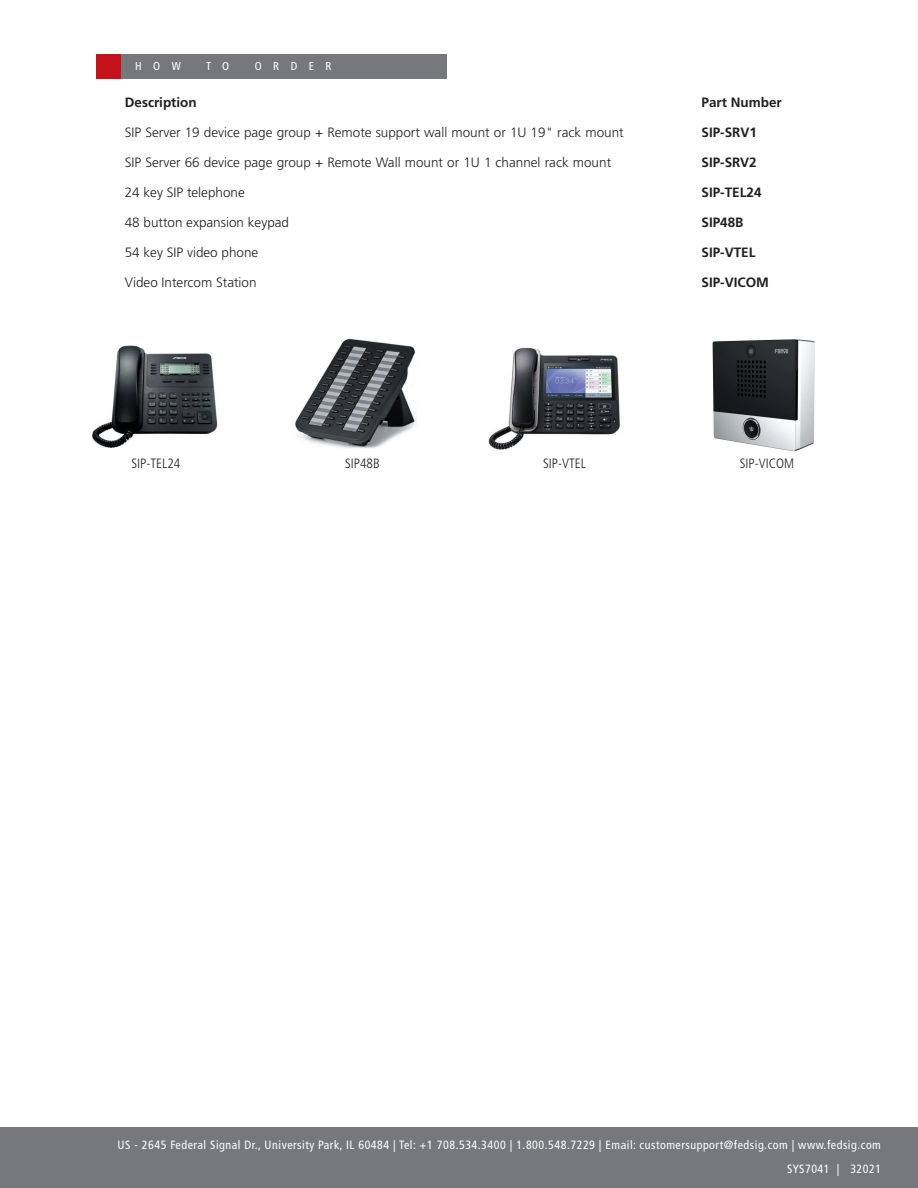
<style>
.page{position:relative;width:918px;height:1188px;background:#fff}
.page>*{position:absolute;margin:0;border:0;box-sizing:border-box;transform-origin:0 0}
.t1{font:300 13.5px "Frutiger LT Std";color:#231f20}
.t2{font:700 13.5px "Frutiger LT Std";color:#231f20}
.t3{font:300 condensed 13.5px "Frutiger LT Std";color:#231f20}
.t4{font:condensed 12px/24px "Frutiger LT Std";letter-spacing:.045em;color:#fff;text-align:right}
.t5{font:condensed 11.55px "Frutiger LT Std";letter-spacing:1em;color:#fff}
</style>
<div class="page">
<div style="left:0;top:1127px;width:918px;height:61px;background:#76787b"></div>
<div style="left:97px;top:54px;width:25px;height:25px;background:#c4121a"></div>
<div style="left:122px;top:54px;width:325px;height:25px;background:#76787b"></div>
<img style="left:91px;top:345px;width:127px;height:103px">
<img style="left:295px;top:338px;width:122px;height:110px">
<img style="left:712px;top:339px;width:103px;height:113px">
<img style="left:488px;top:347px;width:132px;height:103px">
<p class="t5" style="left:135px;top:59px;width:47px">HOW</p>
<p class="t5" style="left:206px;top:59px;width:25px">T O</p>
<p class="t5" style="left:255px;top:59px;width:78px">ORDER</p>
<p class="t2" style="left:125px;top:94px;width:73px">Description</p>
<p class="t2" style="left:702px;top:94px;width:82px">Part Number</p>
<p class="t1" style="left:125px;top:125px;width:500px">SIP Server 19 device page group + Remote support wall mount or 1U 19" rack mount</p>
<p class="t2" style="left:702px;top:124px;width:57px">SIP-SRV1</p>
<p class="t1" style="left:125px;top:155px;width:488px">SIP Server 66 device page group + Remote Wall mount or 1U 1 channel rack mount</p>
<p class="t2" style="left:702px;top:154px;width:57px">SIP-SRV2</p>
<p class="t1" style="left:125px;top:185px;width:122px">24 key SIP telephone</p>
<p class="t2" style="left:702px;top:184px;width:62px">SIP-TEL24</p>
<p class="t1" style="left:125px;top:215px;width:166px">48 button expansion keypad</p>
<p class="t2" style="left:702px;top:214px;width:44px">SIP48B</p>
<p class="t1" style="left:125px;top:245px;width:135px">54 key SIP video phone</p>
<p class="t2" style="left:702px;top:244px;width:56px">SIP-VTEL</p>
<p class="t1" style="left:125px;top:275px;width:133px">Video Intercom Station</p>
<p class="t2" style="left:702px;top:274px;width:69px">SIP-VICOM</p>
<p class="t3" style="left:131px;top:456px;width:50px">SIP-TEL24</p>
<p class="t3" style="left:345px;top:456px;width:36px">SIP48B</p>
<p class="t3" style="left:543px;top:456px;width:44px">SIP-VTEL</p>
<p class="t3" style="left:740px;top:456px;width:56px">SIP-VICOM</p>
<p class="t4" style="left:118px;top:1132px;width:765px">US - 2645 Federal Signal Dr., University Park, IL 60484 | Tel: +1 708.534.3400 | 1.800.548.7229 | Email: customersupport@fedsig.com | www.fedsig.com<br>SYS7041 | 32021</p>
</div>
